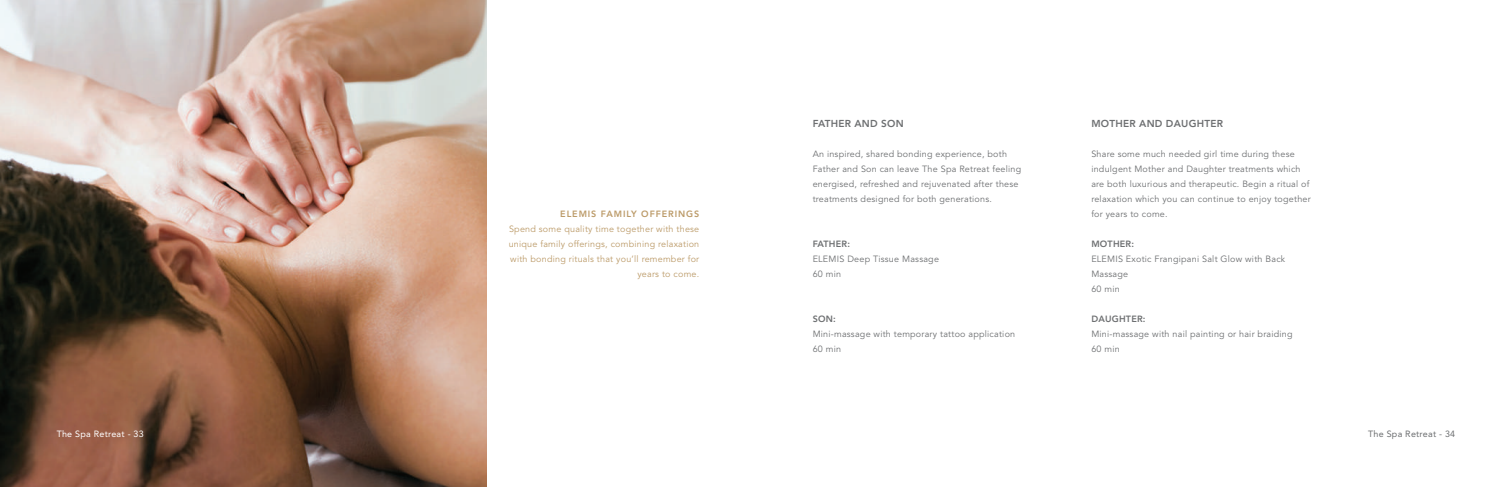
<style>
.page{position:relative;width:1512px;height:487px;background:#fff}
.page>*{position:absolute;margin:0;border:0;box-sizing:border-box;transform-origin:0 0}
.t1{font:800 10px "Avenir";letter-spacing:.025em;color:#6d6f71}
.t2{font:9px/15px "Avenir";letter-spacing:.025em;color:#6d6f71}
.t3{font:9px/15px "Avenir";letter-spacing:.025em;color:#bc9b69;text-align:right}
.t4{font:800 9px "Avenir";letter-spacing:.025em;color:#6d6f71}
.t5{font:800 9px "Avenir";letter-spacing:.1em;color:#bc9b69}
.t6{font:9px "Avenir";letter-spacing:.025em;color:#fff}
.t7{font:9px "Avenir";letter-spacing:.025em;color:#6d6f71}
</style>
<div class="page">
<img style="left:0;top:0;width:486px;height:486px">
<p class="t5" style="left:560px;top:208px;width:140px">ELEMIS FAMILY OFFERINGS</p>
<p class="t3" style="left:509px;top:221px;width:192px">Spend some quality time together with these unique family offerings, combining relaxation with bonding rituals that you’ll remember for years to come.</p>
<p class="t1" style="left:813px;top:117px;width:93px">FATHER AND SON</p>
<p class="t2" style="left:813px;top:146px;width:210px">An inspired, shared bonding experience, both Father and Son can leave The Spa Retreat feeling energised, refreshed and rejuvenated after these treatments designed for both generations.</p>
<p class="t4" style="left:813px;top:238px;width:39px">FATHER:</p>
<p class="t2" style="left:813px;top:251px;width:128px">ELEMIS Deep Tissue Massage<br>60 min</p>
<p class="t4" style="left:813px;top:313px;width:25px">SON:</p>
<p class="t2" style="left:813px;top:326px;width:204px">Mini-massage with temporary tattoo application<br>60 min</p>
<p class="t1" style="left:1091px;top:117px;width:133px">MOTHER AND DAUGHTER</p>
<p class="t2" style="left:1091px;top:146px;width:221px">Share some much needed girl time during these indulgent Mother and Daughter treatments which are both luxurious and therapeutic. Begin a ritual of relaxation which you can continue to enjoy together for years to come.</p>
<p class="t4" style="left:1091px;top:238px;width:44px">MOTHER:</p>
<p class="t2" style="left:1091px;top:251px;width:195px">ELEMIS Exotic Frangipani Salt Glow with Back<br>Massage<br>60 min</p>
<p class="t4" style="left:1091px;top:313px;width:56px">DAUGHTER:</p>
<p class="t2" style="left:1091px;top:326px;width:203px">Mini-massage with nail painting or hair braiding<br>60 min</p>
<p class="t6" style="left:57px;top:428px;width:89px">The Spa Retreat - 33</p>
<p class="t7" style="left:1368px;top:428px;width:89px">The Spa Retreat - 34</p>
</div>
